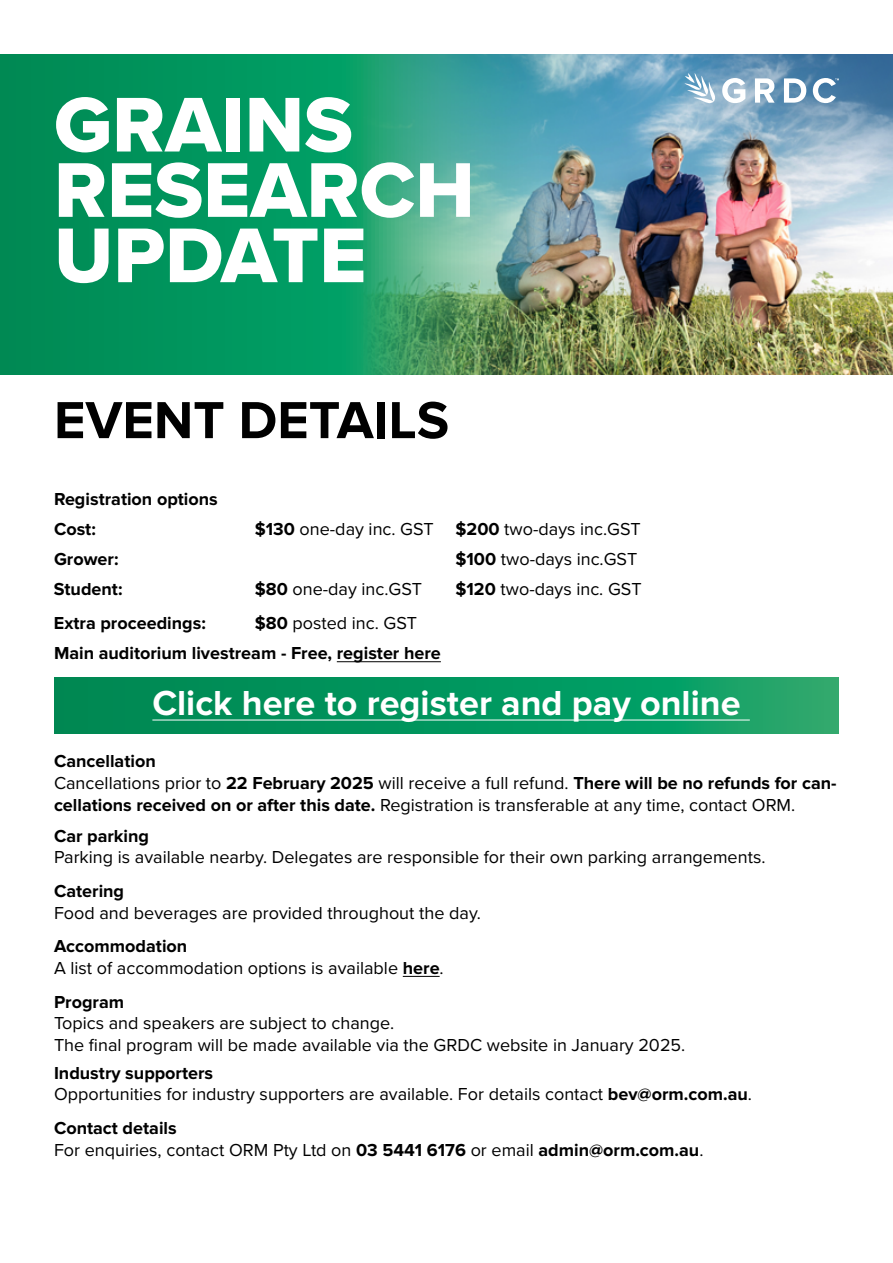
<style>
.page{position:relative;width:893px;height:1263px;background:#fff}
.page>*{position:absolute;margin:0;border:0;box-sizing:border-box;transform-origin:0 0}
.t1{font:80.4px/65.4px "Proxima Nova Extrabld";color:#fff}
.t2{font:700 54px "Proxima Nova";color:#000}
.t3{font:700 36px "Proxima Nova";color:#fff}
.t4{font:18px/21.6px "Proxima Nova";color:#000}
.t5{font:700 18px/29.8px "Proxima Nova";color:#000}
.s1{font-weight:700}
.s2{font-weight:400}
</style>
<div class="page">
<div style="left:0;top:54px;width:893px;height:320px;background:#009059"></div>
<img style="left:232px;top:54px;width:661px;height:320px">
<img style="left:434px;top:54px;width:459px;height:180px">
<svg style="left:722px;top:78px;width:23px;height:25px"></svg>
<svg style="left:755px;top:78px;width:20px;height:25px"></svg>
<svg style="left:784px;top:78px;width:22px;height:25px"></svg>
<svg style="left:813px;top:78px;width:26px;height:25px"></svg>
<svg style="left:684px;top:73px;width:32px;height:30px"></svg>
<svg style="left:54px;top:678px;width:785px;height:55px;background:#08975f"></svg>
<hr style="left:152px;top:720px;width:598px;height:1px;background:#fff">
<hr style="left:337px;top:661px;width:104px;height:1px;background:#000">
<hr style="left:403px;top:976px;width:37px;height:1px;background:#000">
<h1 class="t1" style="left:54px;top:91px;width:422px">GRAINS<br>RESEARCH<br>UPDATE</h1>
<h2 class="t2" style="left:54px;top:389px;width:397px">EVENT DETAILS</h2>
<p class="t5" style="left:54px;top:485px;width:165px">Registration options<br>Cost:</p>
<p class="t5" style="left:54px;top:544px;width:66px">Grower:</p>
<p class="t4" style="left:255px;top:518px;width:387px"><span class="s1">$130</span> one-day inc. GST <span class="s1">$200</span> two-days inc.GST</p>
<p class="t4" style="left:455px;top:548px;width:183px"><span class="s1">$100</span> two-days inc.GST</p>
<p class="t5" style="left:54px;top:574px;width:70px">Student:</p>
<p class="t4" style="left:455px;top:577px;width:188px"><span class="s1">$120</span> two-days inc. GST</p>
<p class="t4" style="left:255px;top:611px;width:164px"><span class="s1">$80</span> posted inc. GST</p>
<p class="t4" style="left:255px;top:577px;width:169px"><span class="s1">$80</span> one-day inc.GST</p>
<p class="t5" style="left:54px;top:608px;width:153px">Extra proceedings:</p>
<p class="t5" style="left:54px;top:639px;width:388px">Main auditorium livestream - Free, register here</p>
<h3 class="t3" style="left:152px;top:682px;width:590px">Click here to register and pay online</h3>
<p class="t4" style="left:54px;top:750px;width:784px"><span class="s1">Cancellation<br></span>Cancellations prior to <span class="s1">22 February 2025</span> will receive a full refund. <span class="s1">There will be no refunds for can&shy;cellations received on or after this date.</span> Registration is transferable at any time, contact ORM.</p>
<p class="t5" style="left:54px;top:821px;width:97px">Car parking</p>
<p class="t4" style="left:54px;top:846px;width:713px">Parking is available nearby. Delegates are responsible for their own parking arrangements.</p>
<p class="t5" style="left:54px;top:877px;width:72px">Catering</p>
<p class="t4" style="left:54px;top:901px;width:428px">Food and beverages are provided throughout the day.</p>
<p class="t4" style="left:54px;top:935px;width:391px"><span class="s1">Accommodation<br></span>A list of accommodation options is available <span class="s1">here</span>.</p>
<p class="t5" style="left:54px;top:987px;width:72px">Program</p>
<p class="t4" style="left:54px;top:1012px;width:633px">Topics and speakers are subject to change.<br>The final program will be made available via the GRDC website in January 2025.</p>
<p class="t4" style="left:54px;top:1061px;width:699px"><span class="s1">Industry supporters<br></span>Opportunities for industry supporters are available. For details contact <span class="s1">bev@orm.com.au</span>.</p>
<p class="t5" style="left:54px;top:1117px;width:651px;line-height:21.6px">Contact details<br><span class="s2">For enquiries, contact ORM Pty Ltd on</span> 03 5441 6176 <span class="s2">or email</span> admin@orm.com.au<span class="s2">.</span></p>
</div>
